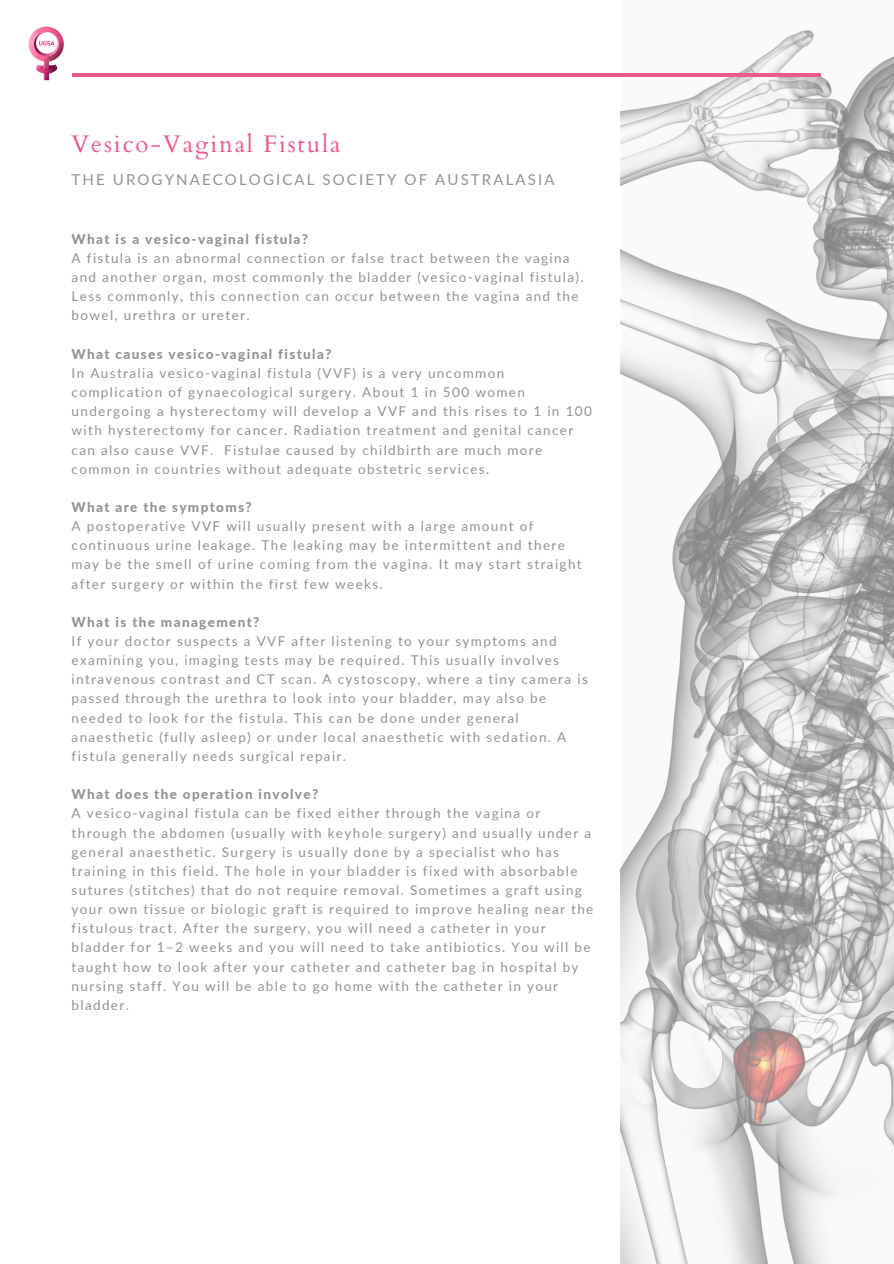
<style>
.page{position:relative;width:894px;height:1264px;background:#fff}
.page>*{position:absolute;margin:0;border:0;box-sizing:border-box;transform-origin:0 0}
.t1{font:24px "Cardo";letter-spacing:.08em;color:#ea5a8f}
.t2{font:15px "Lato";letter-spacing:.14em;color:#929292}
.t3{font:13.5px/19.2px "Lato";letter-spacing:.1em;color:#929292}
.t4{font:800 13.5px "Lato";letter-spacing:.1em;color:#929292}
</style>
<div class="page">
<img style="left:620px;top:30px;width:273px;height:1233px">
<hr style="left:72px;top:74px;width:748px;height:3px;background:#ea5a8f">
<img style="left:28px;top:26px;width:36px;height:55px">
<p class="t1" style="left:72px;top:128px;width:270px">Vesico-Vaginal Fistula</p>
<p class="t2" style="left:72px;top:170px;width:484px">THE UROGYNAECOLOGICAL SOCIETY OF AUSTRALASIA</p>
<p class="t4" style="left:72px;top:230px;width:238px">What is a vesico-vaginal fistula?</p>
<p class="t3" style="left:72px;top:248px;width:513px">A fistula is an abnormal connection or false tract between the vagina and another organ, most commonly the bladder (vesico-vaginal fistula).<br>Less commonly, this connection can occur between the vagina and the bowel, urethra or ureter.</p>
<p class="t4" style="left:72px;top:345px;width:261px">What causes vesico-vaginal fistula?</p>
<p class="t3" style="left:72px;top:363px;width:521px">In Australia vesico-vaginal fistula (VVF) is a very uncommon complication of gynaecological surgery. About 1 in 500 women undergoing a hysterectomy will develop a VVF and this rises to 1 in 100 with hysterectomy for cancer. Radiation treatment and genital cancer can also cause VVF. Fistulae caused by childbirth are much more common in countries without adequate obstetric services.</p>
<p class="t4" style="left:72px;top:498px;width:182px">What are the symptoms?</p>
<p class="t3" style="left:72px;top:516px;width:511px">A postoperative VVF will usually present with a large amount of continuous urine leakage. The leaking may be intermittent and there may be the smell of urine coming from the vagina. It may start straight after surgery or within the first few weeks.</p>
<p class="t4" style="left:72px;top:613px;width:189px">What is the management?</p>
<p class="t3" style="left:72px;top:631px;width:517px">If your doctor suspects a VVF after listening to your symptoms and examining you, imaging tests may be required. This usually involves intravenous contrast and CT scan. A cystoscopy, where a tiny camera is passed through the urethra to look into your bladder, may also be needed to look for the fistula. This can be done under general anaesthetic (fully asleep) or under local anaesthetic with sedation. A fistula generally needs surgical repair.</p>
<p class="t4" style="left:72px;top:786px;width:248px">What does the operation involve?</p>
<p class="t3" style="left:72px;top:803px;width:523px">A vesico-vaginal fistula can be fixed either through the vagina or through the abdomen (usually with keyhole surgery) and usually under a general anaesthetic. Surgery is usually done by a specialist who has training in this field. The hole in your bladder is fixed with absorbable sutures (stitches) that do not require removal. Sometimes a graft using your own tissue or biologic graft is required to improve healing near the fistulous tract. After the surgery, you will need a catheter in your bladder for 1–2 weeks and you will need to take antibiotics. You will be taught how to look after your catheter and catheter bag in hospital by nursing staff. You will be able to go home with the catheter in your bladder.</p>
</div>
